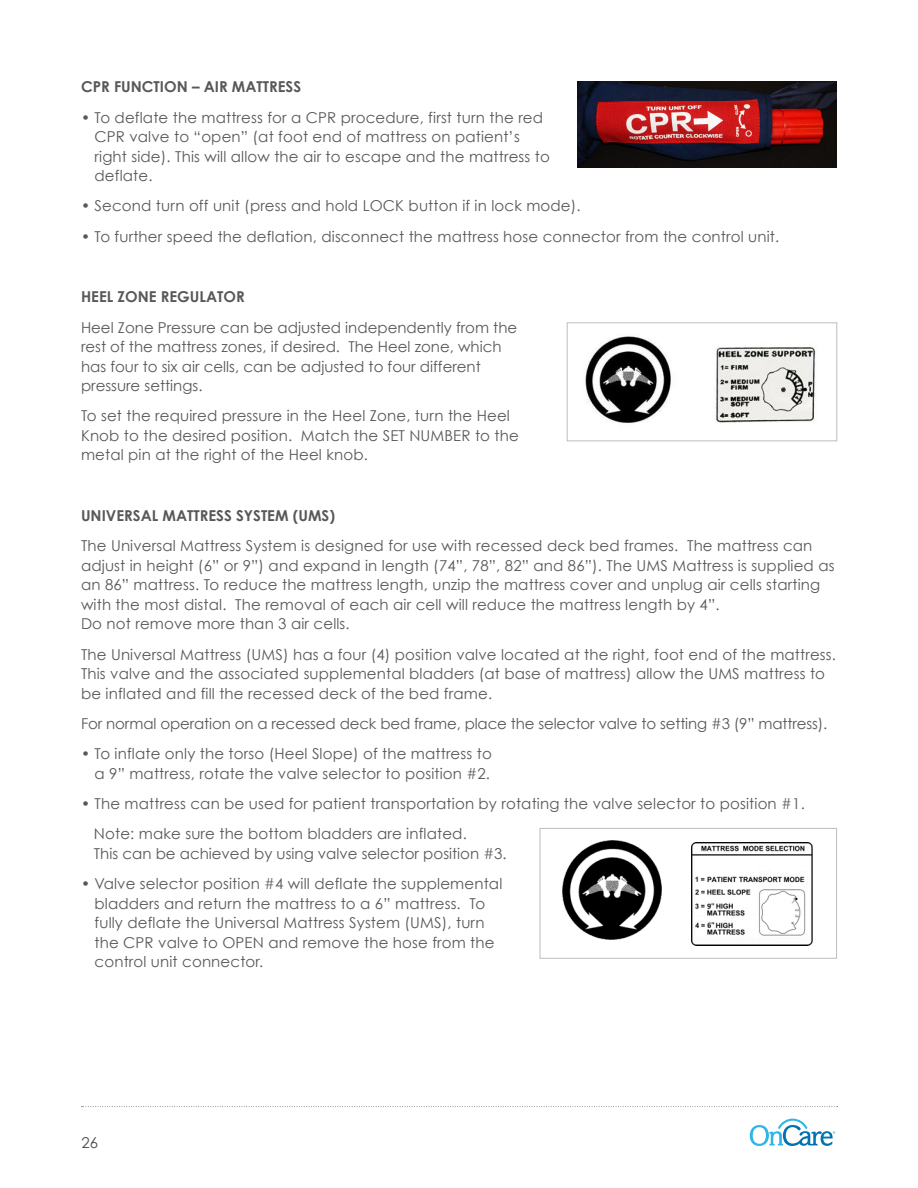
<style>
.page{position:relative;width:918px;height:1188px;background:#fff}
.page>*{position:absolute;margin:0;border:0;box-sizing:border-box;transform-origin:0 0}
.BODY_COPY{font:15px/19.5px "Century Gothic";letter-spacing:.01em;color:#57585a}
.BODY_COPY-2{font:15px "Century Gothic";letter-spacing:-.01em;color:#57585a}
.BODY_COPY-3{font:700 15px "Century Gothic";color:#57585a}
.t1{font:15px "Century Gothic";color:#4b4c4d}
.t2{font:600 5.25px "Proxima Nova";color:#0372b1}
</style>
<div class="page">
<svg style="left:750px;top:1119px;width:83px;height:27px"></svg>
<svg style="left:81px;top:1106px;width:757px;height:1px"></svg>
<img style="left:578px;top:336px;width:243px;height:106px">
<div style="left:567px;top:322px;width:270px;height:119px;border:1px solid #bcbdc0"></div>
<img style="left:562px;top:840px;width:99px;height:100px">
<img style="left:692px;top:842px;width:120px;height:103px">
<div style="left:540px;top:828px;width:297px;height:131px;border:1px solid #bcbdc0"></div>
<img style="left:578px;top:81px;width:259px;height:86px">
<p class="BODY_COPY-3" style="left:81px;top:77px;width:222px">CPR FUNCTION – AIR MATTRESS</p>
<p class="BODY_COPY" style="left:95px;top:107px;width:457px;text-indent:-14px">• To deflate the mattress for a CPR procedure, first turn the red CPR valve to “open” (at foot end of mattress on patient’s right side). This will allow the air to escape and the mattress to deflate.</p>
<p class="BODY_COPY" style="left:81px;top:196px;width:501px">• Second turn off unit (press and hold LOCK button if in lock mode).</p>
<p class="BODY_COPY" style="left:81px;top:226px;width:700px">• To further speed the deflation, disconnect the mattress hose connector from the control unit.</p>
<p class="BODY_COPY-3" style="left:81px;top:287px;width:165px">HEEL ZONE REGULATOR</p>
<p class="BODY_COPY" style="left:81px;top:317px;width:438px">Heel Zone Pressure can be adjusted independently from the rest of the mattress zones, if desired. The Heel zone, which has four to six air cells, can be adjusted to four different pressure settings.</p>
<p class="BODY_COPY" style="left:81px;top:406px;width:439px">To set the required pressure in the Heel Zone, turn the Heel<br>Knob to the desired position. Match the SET NUMBER to the metal pin at the right of the Heel knob.</p>
<p class="BODY_COPY-3" style="left:81px;top:506px;width:256px">UNIVERSAL MATTRESS SYSTEM (UMS)</p>
<p class="BODY_COPY" style="left:81px;top:536px;width:755px">The Universal Mattress System is designed for use with recessed deck bed frames. The mattress can adjust in height (6” or 9”) and expand in length (74”, 78”, 82” and 86”). The UMS Mattress is supplied as an 86” mattress. To reduce the mattress length, unzip the mattress cover and unplug air cells starting with the most distal. The removal of each air cell will reduce the mattress length by 4”.<br>Do not remove more than 3 air cells.</p>
<p class="BODY_COPY" style="left:81px;top:644px;width:757px">The Universal Mattress (UMS) has a four (4) position valve located at the right, foot end of the mattress.<br>This valve and the associated supplemental bladders (at base of mattress) allow the UMS mattress to be inflated and fill the recessed deck of the bed frame.</p>
<p class="BODY_COPY-2" style="left:81px;top:714px;width:748px">For normal operation on a recessed deck bed frame, place the selector valve to setting #3 (9” mattress).</p>
<p class="BODY_COPY" style="left:81px;top:744px;width:412px;text-align:right">• To inflate only the torso (Heel Slope) of the mattress to a 9” mattress, rotate the valve selector to position #2.</p>
<p class="BODY_COPY" style="left:81px;top:794px;width:725px">• The mattress can be used for patient transportation by rotating the valve selector to position #1.</p>
<p class="BODY_COPY" style="left:94px;top:824px;width:414px">Note: make sure the bottom bladders are inflated.<br>This can be achieved by using valve selector position #3.</p>
<p class="BODY_COPY" style="left:95px;top:874px;width:409px;text-indent:-14px">• Valve selector position #4 will deflate the supplemental bladders and return the mattress to a 6” mattress. To fully deflate the Universal Mattress System (UMS), turn the CPR valve to OPEN and remove the hose from the control unit connector.</p>
<p class="t1" style="left:81px;top:1133px;width:18px">26</p>
<p class="t2" style="left:833px;top:1130px;width:4px">®</p>
</div>
